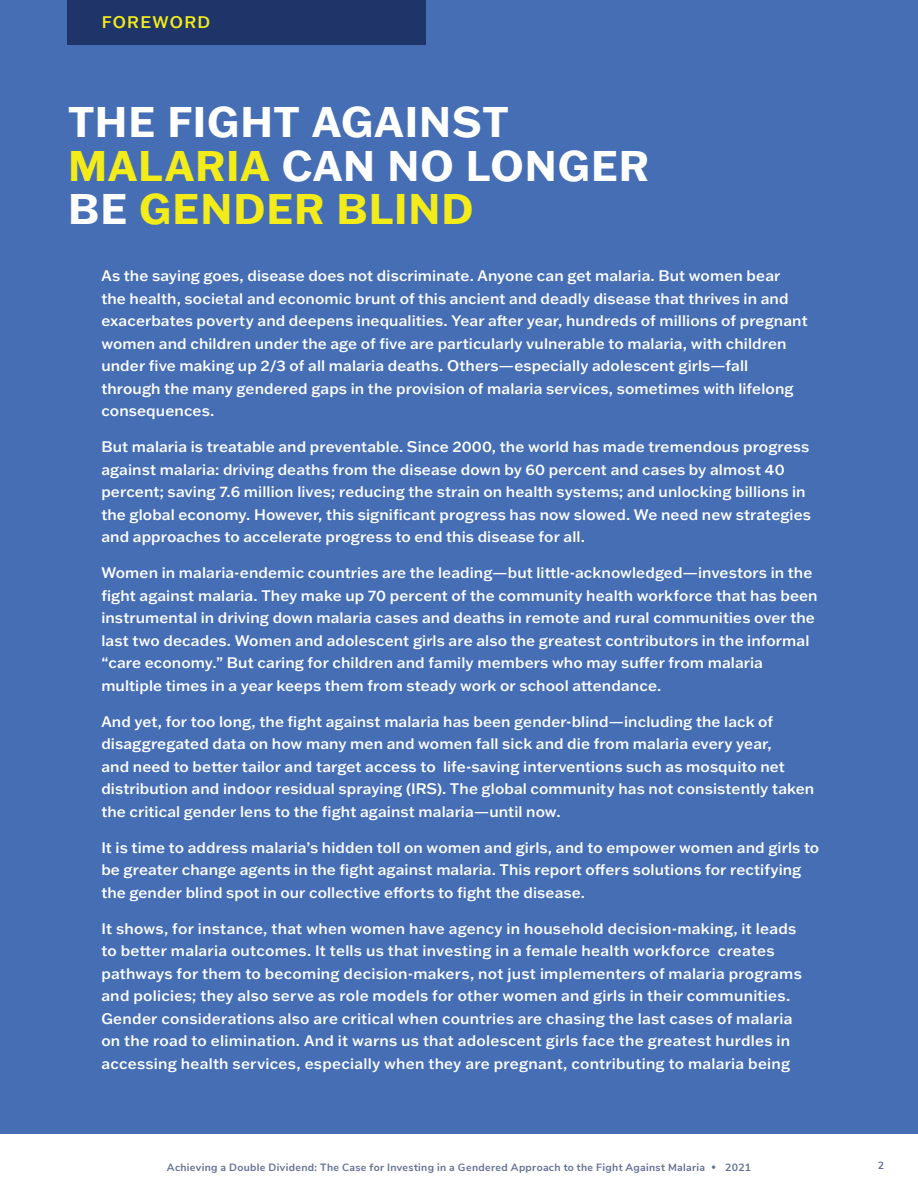
<style>
.page{position:relative;width:918px;height:1188px;background:#fff}
.page>*{position:absolute;margin:0;border:0;box-sizing:border-box;transform-origin:0 0}
.t1{font:700 42px/43.5px "Franklin Gothic ATF";letter-spacing:.025em;color:#fff}
.t2{font:500 16.5px "Franklin Gothic ATF";letter-spacing:.075em;color:#f3ec19}
.t3{font:500 15px/22.5px "Franklin Gothic ATF";letter-spacing:.005em;color:#fff}
.t4{font:700 10.5px "Nunito Sans";letter-spacing:.03em;color:#1f3469}
.s1{color:#f3ec19}
.s2{font-family:"Roboto";font-weight:900;font-size:13.5px}
</style>
<div class="page">
<div style="left:0;top:0;width:918px;height:1134px;background:#456eb5"></div>
<div style="left:68px;top:0;width:358px;height:45px;background:#1f3469"></div>
<p class="t2" style="left:102px;top:11px;width:110px">FOREWORD</p>
<h1 class="t1" style="left:68px;top:99px;width:583px">THE FIGHT AGAINST<br><span class="s1">MALARIA</span> CAN NO LONGER<br>BE <span class="s1">GENDER BLIND</span></h1>
<p class="t3" style="left:101px;top:264px;width:708px">As the saying goes, disease does not discriminate. Anyone can get malaria. But women bear the health, societal and economic brunt of this ancient and deadly disease that thrives in and exacerbates poverty and deepens inequalities. Year after year, hundreds of millions of pregnant women and children under the age of five are particularly vulnerable to malaria, with children under five making up 2/3 of all malaria deaths. Others—especially adolescent girls—fall through the many gendered gaps in the provision of malaria services, sometimes with lifelong consequences.</p>
<p class="t3" style="left:101px;top:435px;width:711px">But malaria is treatable and preventable. Since 2000, the world has made tremendous progress against malaria: driving deaths from the disease down by 60 percent and cases by almost 40 percent; saving 7.6 million lives; reducing the strain on health systems; and unlocking billions in the global economy. However, this significant progress has now slowed. We need new strategies and approaches to accelerate progress to end this disease for all.</p>
<p class="t3" style="left:101px;top:561px;width:718px">Women in malaria-endemic countries are the leading—but little-acknowledged—investors in the fight against malaria. They make up 70 percent of the community health workforce that has been instrumental in driving down malaria cases and deaths in remote and rural communities over the last two decades. Women and adolescent girls are also the greatest contributors in the informal “care economy.” But caring for children and family members who may suffer from malaria multiple times in a year keeps them from steady work or school attendance.</p>
<p class="t3" style="left:101px;top:710px;width:715px">And yet, for too long, the fight against malaria has been gender-blind—including the lack of disaggregated data on how many men and women fall sick and die from malaria every year,<br>and need to better tailor and target access to life-saving interventions such as mosquito net distribution and indoor residual spraying (IRS). The global community has not consistently taken the critical gender lens to the fight against malaria—until now.</p>
<p class="t3" style="left:101px;top:836px;width:719px">It is time to address malaria’s hidden toll on women and girls, and to empower women and girls to be greater change agents in the fight against malaria. This report offers solutions for rectifying the gender blind spot in our collective efforts to fight the disease.</p>
<p class="t3" style="left:101px;top:917px;width:702px">It shows, for instance, that when women have agency in household decision-making, it leads to better malaria outcomes. It tells us that investing in a female health workforce creates pathways for them to becoming decision-makers, not just implementers of malaria programs and policies; they also serve as role models for other women and girls in their communities.<br>Gender considerations also are critical when countries are chasing the last cases of malaria on the road to elimination. And it warns us that adolescent girls face the greatest hurdles in accessing health services, especially when they are pregnant, contributing to malaria being</p>
<p class="t4" style="left:167px;top:1159px;width:586px">Achieving a Double Dividend: The Case for Investing in a Gendered Approach to the Fight Against Malaria <span class="s2">•</span> 2021</p>
<p class="t4" style="left:878px;top:1158px;width:8px">2</p>
</div>
